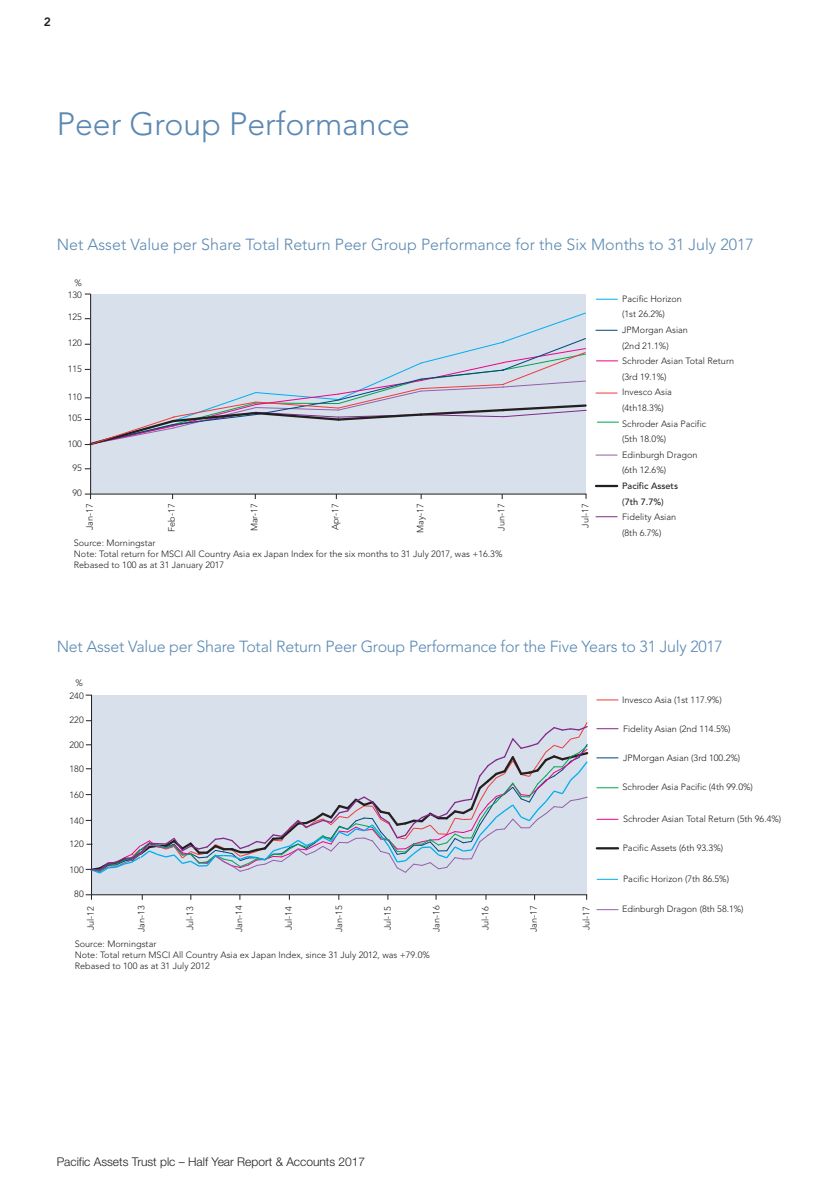
<style>
.page{position:relative;width:840px;height:1191px;background:#fff}
.page>*{position:absolute;margin:0;border:0;box-sizing:border-box;transform-origin:0 0}
.t1{font:300 32px "Avenir";color:#5a88b2}
.t2{font:300 16px "Avenir";letter-spacing:-.015em;color:#5a88b2}
.t3{font:300 12px "Helvetica Neue LT";color:#231f20}
.t4{font:800 12px "Avenir";color:#231f20}
.t5{font:300 9.2px/15.6px "Avenir";color:#231f20}
.t6{font:500 9.2px/15.6px "Avenir";color:#231f20}
.t7{font:300 9px/11px "Avenir";color:#231f20}
</style>
<div class="page">
<div style="left:91px;top:294px;width:494px;height:200px;background:#d8e0ec"></div>
<svg style="left:595px;top:454px;width:22px;height:1px"></svg>
<svg style="left:595px;top:392px;width:21px;height:1px"></svg>
<svg style="left:595px;top:330px;width:22px;height:1px"></svg>
<svg style="left:595px;top:516px;width:22px;height:1px"></svg>
<svg style="left:596px;top:299px;width:21px;height:1px"></svg>
<hr style="left:595px;top:485px;width:22px;height:2px;background:#231f20">
<svg style="left:597px;top:421px;width:21px;height:1px"></svg>
<svg style="left:596px;top:360px;width:21px;height:1px"></svg>
<hr style="left:91px;top:494px;width:495px;height:1px;background:#231f20">
<hr style="left:90px;top:294px;width:1px;height:200px;background:#231f20">
<svg style="left:85px;top:312px;width:502px;height:135px"></svg>
<div style="left:91px;top:695px;width:495px;height:199px;background:#d8e0ec"></div>
<hr style="left:91px;top:894px;width:496px;height:1px;background:#231f20">
<hr style="left:91px;top:695px;width:1px;height:199px;background:#231f20">
<svg style="left:86px;top:894px;width:6px;height:5px"></svg>
<svg style="left:86px;top:720px;width:503px;height:155px"></svg>
<svg style="left:596px;top:757px;width:21px;height:1px"></svg>
<svg style="left:596px;top:699px;width:21px;height:1px"></svg>
<svg style="left:596px;top:909px;width:21px;height:1px"></svg>
<svg style="left:596px;top:819px;width:21px;height:1px"></svg>
<hr style="left:596px;top:847px;width:21px;height:2px;background:#231f20">
<svg style="left:596px;top:728px;width:21px;height:1px"></svg>
<svg style="left:596px;top:879px;width:21px;height:1px"></svg>
<svg style="left:596px;top:787px;width:21px;height:1px"></svg>
<h3 class="t4" style="left:44px;top:14px;width:9px">2</h3>
<h1 class="t1" style="left:57px;top:111px;width:354px">Peer Group Performance</h1>
<h2 class="t2" style="left:57px;top:238px;width:698px">Net Asset Value per Share Total Return Peer Group Performance for the Six Months to 31 July 2017</h2>
<p class="t5" style="left:74px;top:274px;width:9px">%</p>
<p class="t5" style="left:68px;top:287px;width:16px">130</p>
<p class="t5" style="left:68px;top:309px;width:16px">125</p>
<p class="t5" style="left:68px;top:335px;width:16px">120</p>
<p class="t5" style="left:68px;top:361px;width:16px">115</p>
<p class="t5" style="left:68px;top:388px;width:16px">110</p>
<p class="t5" style="left:68px;top:410px;width:16px">105</p>
<p class="t5" style="left:68px;top:435px;width:16px">100</p>
<p class="t5" style="left:72px;top:460px;width:11px">95</p>
<p class="t5" style="left:72px;top:485px;width:11px">90</p>
<p class="t5" style="left:82px;top:530px;width:28px;rotate:-90deg">Jan-17</p>
<p class="t5" style="left:164px;top:532px;width:30px;rotate:-90deg">Feb-17</p>
<p class="t5" style="left:246px;top:531px;width:29px;rotate:-90deg">Mar-17</p>
<p class="t5" style="left:327px;top:530px;width:28px;rotate:-90deg">Apr-17</p>
<p class="t5" style="left:412px;top:533px;width:31px;rotate:-90deg">May-17</p>
<p class="t5" style="left:493px;top:530px;width:28px;rotate:-90deg">Jun-17</p>
<p class="t5" style="left:577px;top:527px;width:26px;rotate:-90deg">Jul-17</p>
<p class="t5" style="left:74px;top:537px;width:430px;line-height:11px">Source: Morningstar<br>Note: Total return for MSCI All Country Asia ex Japan Index for the six months to 31 July 2017, was +16.3%<br>Rebased to 100 as at 31 January 2017</p>
<p class="t5" style="left:622px;top:291px;width:113px">Pacific Horizon<br>(1st 26.2%)<br>JPMorgan Asian<br>(2nd 21.1%)<br>Schroder Asian Total Return (3rd 19.1%)<br>Invesco Asia<br>(4th18.3%)<br>Schroder Asia Pacific<br>(5th 18.0%)<br>Edinburgh Dragon<br>(6th 12.6%)</p>
<p class="t6" style="left:622px;top:478px;width:57px">Pacific Assets (7th 7.7%)</p>
<p class="t5" style="left:622px;top:509px;width:55px">Fidelity Asian (8th 6.7%)</p>
<h2 class="t2" style="left:57px;top:639px;width:667px">Net Asset Value per Share Total Return Peer Group Performance for the Five Years to 31 July 2017</h2>
<p class="t7" style="left:75px;top:677px;width:9px">%</p>
<p class="t7" style="left:70px;top:690px;width:16px">240</p>
<p class="t7" style="left:70px;top:714px;width:16px">220</p>
<p class="t7" style="left:70px;top:739px;width:16px">200</p>
<p class="t7" style="left:70px;top:763px;width:16px">180</p>
<p class="t7" style="left:70px;top:789px;width:16px">160</p>
<p class="t7" style="left:70px;top:815px;width:16px">140</p>
<p class="t7" style="left:70px;top:839px;width:16px">120</p>
<p class="t7" style="left:70px;top:864px;width:16px">100</p>
<p class="t7" style="left:74px;top:888px;width:11px">80</p>
<p class="t7" style="left:85px;top:930px;width:26px;rotate:-90deg">Jul-12</p>
<p class="t7" style="left:136px;top:932px;width:28px;rotate:-90deg">Jan-13</p>
<p class="t7" style="left:184px;top:930px;width:26px;rotate:-90deg">Jul-13</p>
<p class="t7" style="left:233px;top:932px;width:28px;rotate:-90deg">Jan-14</p>
<p class="t7" style="left:283px;top:930px;width:26px;rotate:-90deg">Jul-14</p>
<p class="t7" style="left:333px;top:932px;width:28px;rotate:-90deg">Jan-15</p>
<p class="t7" style="left:382px;top:930px;width:26px;rotate:-90deg">Jul-15</p>
<p class="t7" style="left:430px;top:932px;width:28px;rotate:-90deg">Jan-16</p>
<p class="t7" style="left:479px;top:930px;width:26px;rotate:-90deg">Jul-16</p>
<p class="t7" style="left:528px;top:932px;width:28px;rotate:-90deg">Jan-17</p>
<p class="t7" style="left:580px;top:930px;width:26px;rotate:-90deg">Jul-17</p>
<p class="t7" style="left:75px;top:938px;width:356px">Source: Morningstar<br>Note: Total return MSCI All Country Asia ex Japan Index, since 31 July 2012, was +79.0%<br>Rebased to 100 as at 31 July 2012</p>
<p class="t7" style="left:621px;top:694px;width:101px">Invesco Asia (1st 117.9%)</p>
<p class="t7" style="left:622px;top:723px;width:109px">Fidelity Asian (2nd 114.5%)</p>
<p class="t7" style="left:622px;top:752px;width:119px">JPMorgan Asian (3rd 100.2%)</p>
<p class="t7" style="left:622px;top:781px;width:132px">Schroder Asia Pacific (4th 99.0%)</p>
<p class="t7" style="left:622px;top:813px;width:160px">Schroder Asian Total Return (5th 96.4%)</p>
<p class="t7" style="left:622px;top:842px;width:102px">Pacific Assets (6th 93.3%)</p>
<p class="t7" style="left:622px;top:873px;width:107px">Pacific Horizon (7th 86.5%)</p>
<p class="t7" style="left:621px;top:903px;width:123px">Edinburgh Dragon (8th 58.1%)</p>
<h3 class="t3" style="left:57px;top:1157px;width:310px">Pacific Assets Trust plc – Half Year Report &amp; Accounts 2017</h3>
</div>
